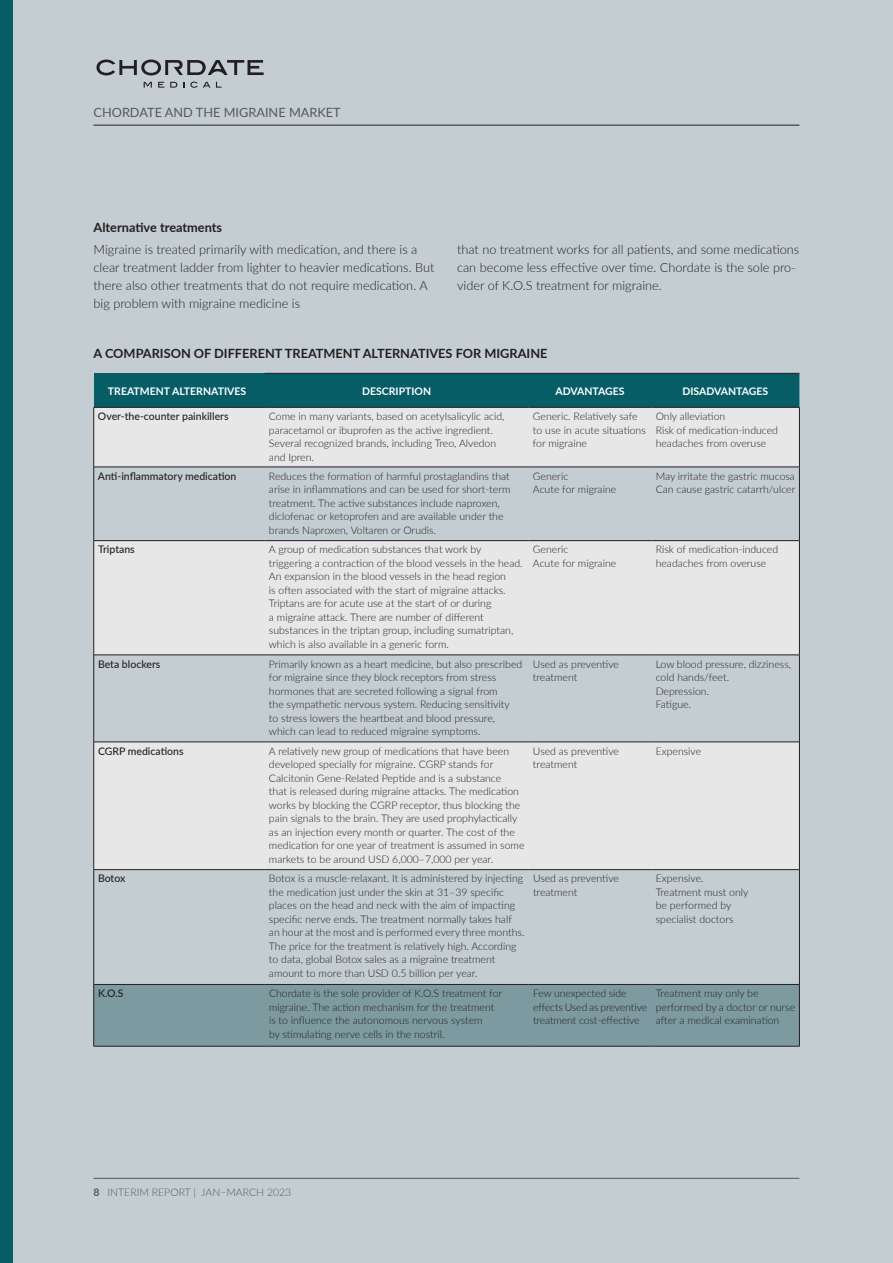
<style>
.page{position:relative;width:893px;height:1263px;background:#c4ced2}
.page>*{position:absolute;margin:0;border:0;box-sizing:border-box;transform-origin:0 0}
.t1{font:300 12.75px/18px "Lato";color:#231f20}
.t2{font:700 12.75px "Lato";color:#231f20}
.t3{font:12.75px "Lato";color:#57585a}
.t4{font:300 10.5px/13.5px "Lato";color:#231f20}
.t5{font:500 10.5px "Lato";color:#231f20}
.t6{font:700 10.5px "Lato";color:#fff}
.t7{font:300 10.5px "Lato";color:#57585a}
.s1{font-weight:700}
</style>
<div class="page">
<svg style="left:144px;top:82px;width:8px;height:6px"></svg>
<svg style="left:158px;top:82px;width:6px;height:6px"></svg>
<svg style="left:170px;top:82px;width:7px;height:6px"></svg>
<svg style="left:190px;top:82px;width:32px;height:6px"></svg>
<svg style="left:96px;top:60px;width:168px;height:15px"></svg>
<hr style="left:94px;top:1178px;width:705px;height:1px;background:#57585a">
<div style="left:0;top:0;width:13px;height:1263px;background:#065d65"></div>
<hr style="left:94px;top:125px;width:705px;height:1px;background:#231f20">
<div style="left:94px;top:373px;width:171px;height:34px;background:#065d65"></div>
<div style="left:265px;top:374px;width:534px;height:33px;background:#065d65"></div>
<div style="left:94px;top:408px;width:705px;height:59px;background:#e7e7e7"></div>
<svg style="left:94px;top:468px;width:705px;height:516px"></svg>
<div style="left:94px;top:985px;width:705px;height:61px;background:#7d9aa1"></div>
<hr style="left:94px;top:467px;width:171px;height:1px;background:#231f20">
<hr style="left:265px;top:467px;width:264px;height:1px;background:#231f20">
<hr style="left:529px;top:467px;width:122px;height:1px;background:#231f20">
<hr style="left:651px;top:467px;width:149px;height:1px;background:#231f20">
<hr style="left:265px;top:373px;width:264px;height:1px;background:#231f20">
<hr style="left:529px;top:373px;width:122px;height:1px;background:#231f20">
<hr style="left:651px;top:373px;width:148px;height:1px;background:#231f20">
<hr style="left:93px;top:870px;width:1px;height:114px;background:#231f20">
<hr style="left:799px;top:870px;width:1px;height:114px;background:#231f20">
<hr style="left:94px;top:407px;width:171px;height:1px;background:#231f20">
<hr style="left:93px;top:408px;width:1px;height:59px;background:#231f20">
<hr style="left:265px;top:407px;width:264px;height:1px;background:#231f20">
<hr style="left:529px;top:407px;width:122px;height:1px;background:#231f20">
<hr style="left:651px;top:407px;width:149px;height:1px;background:#231f20">
<hr style="left:799px;top:408px;width:1px;height:59px;background:#231f20">
<hr style="left:93px;top:467px;width:1px;height:73px;background:#231f20">
<hr style="left:799px;top:467px;width:1px;height:73px;background:#231f20">
<hr style="left:93px;top:742px;width:1px;height:127px;background:#231f20">
<hr style="left:799px;top:742px;width:1px;height:127px;background:#231f20">
<hr style="left:94px;top:869px;width:171px;height:1px;background:#231f20">
<hr style="left:265px;top:869px;width:264px;height:1px;background:#231f20">
<hr style="left:529px;top:869px;width:122px;height:1px;background:#231f20">
<hr style="left:651px;top:869px;width:149px;height:1px;background:#231f20">
<hr style="left:94px;top:540px;width:171px;height:1px;background:#231f20">
<hr style="left:93px;top:541px;width:1px;height:114px;background:#231f20">
<hr style="left:265px;top:540px;width:264px;height:1px;background:#231f20">
<hr style="left:529px;top:540px;width:122px;height:1px;background:#231f20">
<hr style="left:651px;top:540px;width:149px;height:1px;background:#231f20">
<hr style="left:799px;top:541px;width:1px;height:114px;background:#231f20">
<hr style="left:94px;top:655px;width:171px;height:1px;background:#231f20">
<hr style="left:93px;top:655px;width:1px;height:87px;background:#231f20">
<hr style="left:265px;top:655px;width:264px;height:1px;background:#231f20">
<hr style="left:529px;top:655px;width:122px;height:1px;background:#231f20">
<hr style="left:651px;top:655px;width:149px;height:1px;background:#231f20">
<hr style="left:799px;top:655px;width:1px;height:87px;background:#231f20">
<hr style="left:94px;top:742px;width:171px;height:1px;background:#231f20">
<hr style="left:265px;top:742px;width:264px;height:1px;background:#231f20">
<hr style="left:529px;top:742px;width:122px;height:1px;background:#231f20">
<hr style="left:651px;top:742px;width:149px;height:1px;background:#231f20">
<hr style="left:94px;top:984px;width:171px;height:1px;background:#231f20">
<hr style="left:93px;top:985px;width:1px;height:61px;background:#231f20">
<hr style="left:265px;top:984px;width:264px;height:1px;background:#231f20">
<hr style="left:529px;top:984px;width:122px;height:1px;background:#231f20">
<hr style="left:651px;top:984px;width:149px;height:1px;background:#231f20">
<hr style="left:799px;top:985px;width:1px;height:61px;background:#231f20">
<hr style="left:94px;top:1046px;width:171px;height:1px;background:#231f20">
<hr style="left:265px;top:1046px;width:264px;height:1px;background:#231f20">
<hr style="left:529px;top:1046px;width:122px;height:1px;background:#231f20">
<hr style="left:651px;top:1046px;width:149px;height:1px;background:#231f20">
<p class="t3" style="left:94px;top:103px;width:249px">CHORDATE AND THE MIGRAINE MARKET</p>
<p class="t2" style="left:94px;top:218px;width:130px">Alternative treatments</p>
<p class="t1" style="left:94px;top:240px;width:342px">Migraine is treated primarily with medication, and there is a clear treatment ladder from lighter to heavier medications. But there also other treatments that do not require medication. A big problem with migraine medicine is</p>
<p class="t1" style="left:457px;top:240px;width:344px">that no treatment works for all patients, and some medications can become less effective over time. Chordate is the sole pro&shy;vider of K.O.S treatment for migraine.</p>
<p class="t2" style="left:94px;top:344px;width:455px">A COMPARISON OF DIFFERENT TREATMENT ALTERNATIVES FOR MIGRAINE</p>
<p class="t6" style="left:108px;top:383px;width:140px">TREATMENT ALTERNATIVES</p>
<p class="t6" style="left:362px;top:383px;width:71px">DESCRIPTION</p>
<p class="t6" style="left:555px;top:383px;width:71px">ADVANTAGES</p>
<p class="t6" style="left:682px;top:383px;width:87px">DISADVANTAGES</p>
<p class="t5" style="left:98px;top:409px;width:132px">Over-the-counter painkillers</p>
<p class="t4" style="left:269px;top:409px;width:237px">Come in many variants, based on acetylsalicylic acid, paracetamol or ibuprofen as the active ingredient.<br>Several recognized brands, including Treo, Alvedon and Ipren.</p>
<p class="t4" style="left:533px;top:409px;width:114px">Generic. Relatively safe to use in acute situations for migraine</p>
<p class="t4" style="left:656px;top:409px;width:124px">Only alleviation<br>Risk of medication-induced headaches from overuse</p>
<p class="t5" style="left:98px;top:468px;width:140px">Anti-inflammatory medication</p>
<p class="t4" style="left:269px;top:469px;width:243px">Reduces the formation of harmful prostaglandins that arise in inflammations and can be used for short-term treatment. The active substances include naproxen, diclofenac or ketoprofen and are available under the brands Naproxen, Voltaren or Orudis.</p>
<p class="t4" style="left:533px;top:469px;width:85px">Generic<br>Acute for migraine</p>
<p class="t4" style="left:656px;top:469px;width:141px">May irritate the gastric mucosa<br>Can cause gastric catarrh/ulcer</p>
<p class="t5" style="left:98px;top:542px;width:38px">Triptans</p>
<p class="t4" style="left:269px;top:542px;width:255px">A group of medication substances that work by triggering a contraction of the blood vessels in the head.<br>An expansion in the blood vessels in the head region<br>is often associated with the start of migraine attacks.<br>Triptans are for acute use at the start of or during<br>a migraine attack. There are number of different substances in the triptan group, including sumatriptan, which is also available in a generic form.</p>
<p class="t4" style="left:533px;top:542px;width:85px">Generic<br>Acute for migraine</p>
<p class="t4" style="left:656px;top:542px;width:124px">Risk of medication-induced headaches from overuse</p>
<p class="t5" style="left:98px;top:656px;width:64px">Beta blockers</p>
<p class="t4" style="left:269px;top:657px;width:255px">Primarily known as a heart medicine, but also prescribed for migraine since they block receptors from stress hormones that are secreted following a signal from<br>the sympathetic nervous system. Reducing sensitivity<br>to stress lowers the heartbeat and blood pressure, which can lead to reduced migraine symptoms.</p>
<p class="t4" style="left:533px;top:657px;width:87px">Used as preventive treatment</p>
<p class="t4" style="left:656px;top:657px;width:137px">Low blood pressure, dizziness, cold hands/feet.<br>Depression.<br>Fatigue.</p>
<p class="t5" style="left:98px;top:743px;width:87px">CGRP medications</p>
<p class="t4" style="left:269px;top:744px;width:257px">A relatively new group of medications that have been developed specially for migraine. CGRP stands for Calcitonin Gene-Related Peptide and is a substance<br>that is released during migraine attacks. The medication works by blocking the CGRP receptor, thus blocking the pain signals to the brain. They are used prophylactically as an injection every month or quarter. The cost of the medication for one year of treatment is assumed in some markets to be around USD 6,000–7,000 per year.</p>
<p class="t4" style="left:533px;top:744px;width:87px">Used as preventive treatment</p>
<p class="t4" style="left:656px;top:744px;width:47px">Expensive</p>
<p class="t5" style="left:98px;top:871px;width:29px">Botox</p>
<p class="t4" style="left:269px;top:871px;width:257px">Botox is a muscle-relaxant. It is administered by injecting the medication just under the skin at 31–39 specific places on the head and neck with the aim of impacting specific nerve ends. The treatment normally takes half an hour at the most and is performed every three months.<br>The price for the treatment is relatively high. According to data, global Botox sales as a migraine treatment amount to more than USD 0.5 billion per year.</p>
<p class="t4" style="left:533px;top:871px;width:87px">Used as preventive treatment</p>
<p class="t4" style="left:656px;top:871px;width:94px">Expensive.<br>Treatment must only be performed by specialist doctors</p>
<p class="t5" style="left:98px;top:986px;width:27px">K.O.S</p>
<p class="t4" style="left:269px;top:986px;width:235px">Chordate is the sole provider of K.O.S treatment for migraine. The action mechanism for the treatment is to influence the autonomous nervous system<br>by stimulating nerve cells in the nostril.</p>
<p class="t4" style="left:533px;top:986px;width:116px">Few unexpected side effects Used as preventive treatment cost-effective</p>
<p class="t4" style="left:656px;top:986px;width:141px">Treatment may only be performed by a doctor or nurse after a medical examination</p>
<p class="t7" style="left:94px;top:1185px;width:199px"><span class="s1">8</span> INTERIM REPORT | JAN–MARCH 2023</p>
</div>
